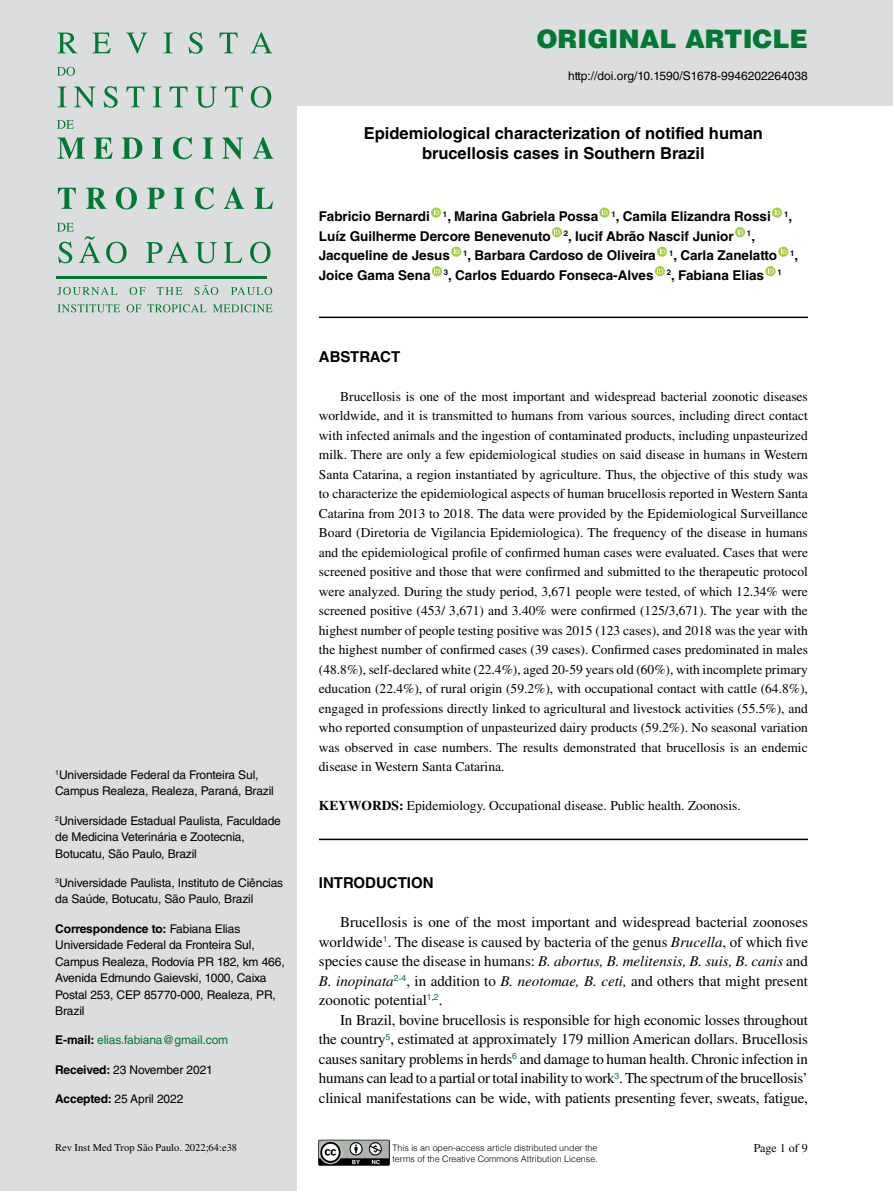
<style>
.page{position:relative;width:893px;height:1191px;background:#fff}
.page>*{position:absolute;margin:0;border:0;box-sizing:border-box;transform-origin:0 0}
.t1{font:900 25.5px "Helvetica LT Std";color:#007934}
.t2{font:700 16.5px/19.8px "Helvetica LT Std";color:#000;text-align:center}
.t3{font:15px/19.5px "Times LT Std";letter-spacing:-.005em;color:#000;text-align:justify}
.t4{font:700 15px "Helvetica LT Std";color:#000}
.t5{font:13.5px/19.5px "Times LT Std";color:#000;text-align:justify}
.t6{font:700 13.5px/19.5px "Helvetica LT Std";color:#000}
.t7{font:12px/16.5px "Helvetica LT Std";letter-spacing:-.01em;color:#000}
.t8{font:12px "Helvetica LT Std";letter-spacing:-.01em;color:#007934}
.t9{font:12px "Times LT Std";color:#000}
.t10{font:10.5px "Times LT Std";color:#000}
.t11{font:300 8.85px/10.6px "Helvetica";color:#000}
.s1{font-weight:700}
.s2{font-weight:700;color:#000}
.s3{font-style:italic}
</style>
<div class="page">
<div style="left:0;top:0;width:297px;height:1191px;background:#dcddde"></div>
<div style="left:22px;top:0;width:871px;height:106px;background:#dcddde"></div>
<svg style="left:57px;top:33px;width:21px;height:20px"></svg>
<svg style="left:92px;top:33px;width:19px;height:20px"></svg>
<svg style="left:126px;top:33px;width:21px;height:21px"></svg>
<svg style="left:163px;top:33px;width:10px;height:20px"></svg>
<svg style="left:189px;top:32px;width:14px;height:22px"></svg>
<svg style="left:220px;top:33px;width:18px;height:20px"></svg>
<svg style="left:251px;top:32px;width:21px;height:21px"></svg>
<svg style="left:57px;top:87px;width:10px;height:20px"></svg>
<svg style="left:74px;top:87px;width:22px;height:21px"></svg>
<svg style="left:104px;top:86px;width:14px;height:22px"></svg>
<svg style="left:126px;top:87px;width:18px;height:20px"></svg>
<svg style="left:153px;top:87px;width:9px;height:20px"></svg>
<svg style="left:170px;top:87px;width:18px;height:20px"></svg>
<svg style="left:195px;top:87px;width:22px;height:21px"></svg>
<svg style="left:225px;top:87px;width:18px;height:20px"></svg>
<svg style="left:251px;top:86px;width:20px;height:22px"></svg>
<svg style="left:57px;top:137px;width:28px;height:22px"></svg>
<svg style="left:94px;top:137px;width:19px;height:22px"></svg>
<svg style="left:122px;top:137px;width:20px;height:22px"></svg>
<svg style="left:152px;top:137px;width:11px;height:22px"></svg>
<svg style="left:173px;top:137px;width:19px;height:22px"></svg>
<svg style="left:203px;top:137px;width:10px;height:22px"></svg>
<svg style="left:222px;top:137px;width:21px;height:22px"></svg>
<svg style="left:253px;top:137px;width:20px;height:22px"></svg>
<svg style="left:58px;top:188px;width:18px;height:21px"></svg>
<svg style="left:86px;top:188px;width:20px;height:21px"></svg>
<svg style="left:116px;top:187px;width:21px;height:22px"></svg>
<svg style="left:147px;top:188px;width:17px;height:21px"></svg>
<svg style="left:174px;top:188px;width:10px;height:21px"></svg>
<svg style="left:195px;top:187px;width:19px;height:22px"></svg>
<svg style="left:224px;top:187px;width:20px;height:22px"></svg>
<svg style="left:255px;top:188px;width:18px;height:21px"></svg>
<svg style="left:146px;top:242px;width:43px;height:21px"></svg>
<svg style="left:195px;top:242px;width:22px;height:21px"></svg>
<svg style="left:224px;top:242px;width:18px;height:21px"></svg>
<svg style="left:250px;top:242px;width:21px;height:21px"></svg>
<svg style="left:57px;top:223px;width:70px;height:40px"></svg>
<svg style="left:57px;top:120px;width:17px;height:9px"></svg>
<svg style="left:57px;top:67px;width:18px;height:9px"></svg>
<svg style="left:57px;top:287px;width:60px;height:8px"></svg>
<svg style="left:130px;top:287px;width:15px;height:8px"></svg>
<svg style="left:157px;top:287px;width:25px;height:8px"></svg>
<svg style="left:194px;top:285px;width:24px;height:10px"></svg>
<svg style="left:231px;top:287px;width:41px;height:8px"></svg>
<svg style="left:58px;top:304px;width:62px;height:8px"></svg>
<svg style="left:127px;top:304px;width:14px;height:8px"></svg>
<svg style="left:147px;top:304px;width:60px;height:8px"></svg>
<svg style="left:213px;top:304px;width:59px;height:8px"></svg>
<hr style="left:56px;top:276px;width:210px;height:2px;background:#007934">
<img style="left:319px;top:1139px;width:70px;height:26px">
<hr style="left:319px;top:316px;width:489px;height:2px;background:#000">
<hr style="left:319px;top:838px;width:489px;height:2px;background:#000">
<svg style="left:431px;top:207px;width:10px;height:11px"></svg>
<svg style="left:434px;top:209px;width:5px;height:6px"></svg>
<svg style="left:599px;top:207px;width:11px;height:11px"></svg>
<svg style="left:602px;top:209px;width:6px;height:6px"></svg>
<svg style="left:772px;top:207px;width:10px;height:11px"></svg>
<svg style="left:775px;top:209px;width:5px;height:6px"></svg>
<svg style="left:552px;top:227px;width:10px;height:10px"></svg>
<svg style="left:555px;top:229px;width:5px;height:5px"></svg>
<svg style="left:735px;top:227px;width:10px;height:10px"></svg>
<svg style="left:738px;top:229px;width:5px;height:5px"></svg>
<svg style="left:451px;top:246px;width:10px;height:11px"></svg>
<svg style="left:454px;top:248px;width:5px;height:6px"></svg>
<svg style="left:657px;top:246px;width:10px;height:11px"></svg>
<svg style="left:660px;top:248px;width:5px;height:6px"></svg>
<svg style="left:778px;top:246px;width:10px;height:11px"></svg>
<svg style="left:781px;top:248px;width:5px;height:6px"></svg>
<svg style="left:432px;top:266px;width:10px;height:10px"></svg>
<svg style="left:435px;top:268px;width:5px;height:5px"></svg>
<svg style="left:655px;top:266px;width:10px;height:10px"></svg>
<svg style="left:658px;top:268px;width:5px;height:5px"></svg>
<svg style="left:765px;top:266px;width:11px;height:10px"></svg>
<svg style="left:768px;top:268px;width:6px;height:5px"></svg>
<h1 class="t1" style="left:536px;top:22px;width:273px">ORIGINAL ARTICLE</h1>
<p class="t7" style="left:568px;top:67px;width:241px">http://doi.org/10.1590/S1678-9946202264038</p>
<p class="t2" style="left:364px;top:123px;width:401px">Epidemiological characterization of notified human brucellosis cases in Southern Brazil</p>
<p class="t7" style="left:55px;top:766px;width:220px"><sup>1</sup>Universidade Federal da Fronteira Sul,<br>Campus Realeza, Realeza, Paraná, Brazil</p>
<p class="t7" style="left:55px;top:812px;width:227px"><sup>2</sup>Universidade Estadual Paulista, Faculdade de Medicina Veterinária e Zootecnia,<br>Botucatu, São Paulo, Brazil</p>
<p class="t7" style="left:55px;top:874px;width:230px"><sup>3</sup>Universidade Paulista, Instituto de Ciências da Saúde, Botucatu, São Paulo, Brazil</p>
<p class="t7" style="left:55px;top:920px;width:231px"><span class="s1">Correspondence to:</span> Fabiana Elias Universidade Federal da Fronteira Sul, Campus Realeza, Rodovia PR 182, km 466, Avenida Edmundo Gaievski, 1000, Caixa Postal 253, CEP 85770-000, Realeza, PR, Brazil</p>
<p class="t8" style="left:55px;top:1033px;width:174px"><span class="s2">E-mail:</span> elias.fabiana@gmail.com</p>
<p class="t7" style="left:55px;top:1061px;width:159px"><span class="s1">Received:</span> 23 November 2021</p>
<p class="t7" style="left:55px;top:1090px;width:130px"><span class="s1">Accepted:</span> 25 April 2022</p>
<p class="t6" style="left:319px;top:207px;width:481px">Fabricio Bernardi <sup>1</sup>, Marina Gabriela Possa <sup>1</sup>, Camila Elizandra Rossi <sup>1</sup>, Luíz Guilherme Dercore Benevenuto <sup>2</sup>, Iucif Abrão Nascif Junior <sup>1</sup>, Jacqueline de Jesus <sup>1</sup>, Barbara Cardoso de Oliveira <sup>1</sup>, Carla Zanelatto <sup>1</sup>, Joice Gama Sena <sup>3</sup>, Carlos Eduardo Fonseca-Alves <sup>2</sup>, Fabiana Elias <sup>1</sup></p>
<p class="t4" style="left:319px;top:347px;width:83px">ABSTRACT</p>
<p class="t5" style="left:319px;top:386px;width:491px;text-indent:21px">Brucellosis is one of the most important and widespread bacterial zoonotic diseases worldwide, and it is transmitted to humans from various sources, including direct contact with infected animals and the ingestion of contaminated products, including unpasteurized milk. There are only a few epidemiological studies on said disease in humans in Western Santa Catarina, a region instantiated by agriculture. Thus, the objective of this study was to characterize the epidemiological aspects of human brucellosis reported in Western Santa Catarina from 2013 to 2018. The data were provided by the Epidemiological Surveillance Board (Diretoria de Vigilancia Epidemiologica). The frequency of the disease in humans and the epidemiological profile of confirmed human cases were evaluated. Cases that were screened positive and those that were confirmed and submitted to the therapeutic protocol were analyzed. During the study period, 3,671 people were tested, of which 12.34% were screened positive (453/ 3,671) and 3.40% were confirmed (125/3,671). The year with the highest number of people testing positive was 2015 (123 cases), and 2018 was the year with the highest number of confirmed cases (39 cases). Confirmed cases predominated in males (48.8%), self-declared white (22.4%), aged 20-59 years old (60%), with incomplete primary education (22.4%), of rural origin (59.2%), with occupational contact with cattle (64.8%), engaged in professions directly linked to agricultural and livestock activities (55.5%), and who reported consumption of unpasteurized dairy products (59.2%). No seasonal variation was observed in case numbers. The results demonstrated that brucellosis is an endemic disease in Western Santa Catarina.</p>
<p class="t5" style="left:319px;top:796px;width:423px"><span class="s1">KEYWORDS:</span> Epidemiology. Occupational disease. Public health. Zoonosis.</p>
<p class="t4" style="left:319px;top:874px;width:116px">INTRODUCTION</p>
<p class="t3" style="left:319px;top:912px;width:491px;text-indent:21px">Brucellosis is one of the most important and widespread bacterial zoonoses worldwide<sup>1</sup>. The disease is caused by bacteria of the genus <span class="s3">Brucella</span>, of which five species cause the disease in humans: <span class="s3">B. abortus, B. melitensis, B. suis, B. canis</span> and <span class="s3">B. inopinata</span><sup>2</sup><sup>-</sup><sup>4</sup>, in addition to <span class="s3">B. neotomae, B. ceti,</span> and others that might present zoonotic potential<sup>1</sup><sup>,</sup><sup>2</sup>.</p>
<p class="t3" style="left:319px;top:1010px;width:491px;text-indent:21px">In Brazil, bovine brucellosis is responsible for high economic losses throughout the country<sup>5</sup>, estimated at approximately 179 million American dollars. Brucellosis causes sanitary problems in herds<sup>6</sup> and damage to human health. Chronic infection in humans can lead to a partial or total inability to work<sup>3</sup>. The spectrum of the brucellosis’ clinical manifestations can be wide, with patients presenting fever, sweats, fatigue,</p>
<p class="t10" style="left:55px;top:1142px;width:183px">Rev Inst Med Trop São Paulo. 2022;64:e38</p>
<p class="t9" style="left:754px;top:1141px;width:56px">Page 1 of 9</p>
<p class="t11" style="left:392px;top:1142px;width:207px">This is an open-access article distributed under the terms of the Creative Commons Attribution License.</p>
</div>
